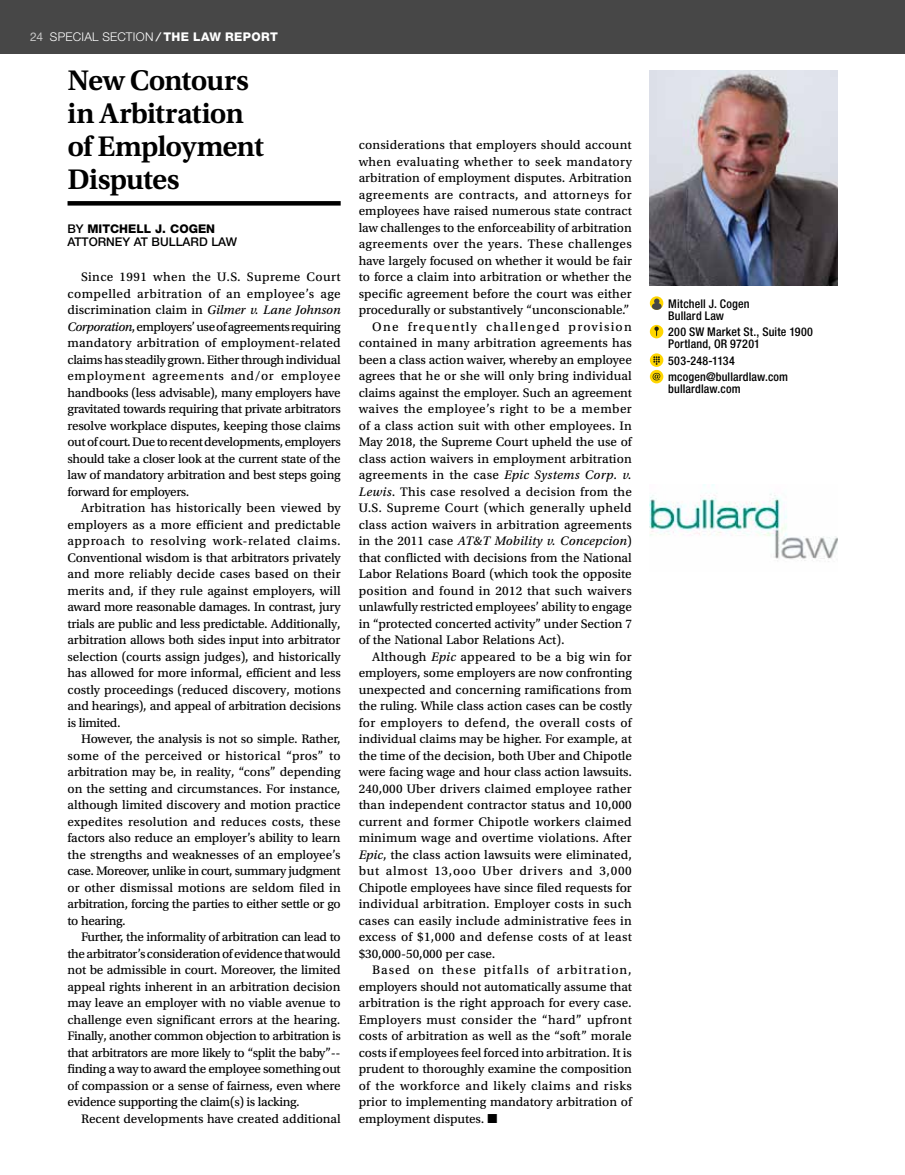
<style>
.page{position:relative;width:905px;height:1175px;background:#fff}
.page>*{position:absolute;margin:0;border:0;box-sizing:border-box;transform-origin:0 0}
.t1{font:30px/33px "Utopia Std Semibold Capt";letter-spacing:-.03em;color:#000}
.t2{font:13.05px/16.5px "Utopia Std Capt";color:#000;text-align:justify}
.t3{font:13.05px "Utopia Std Capt It";letter-spacing:.015em;color:#000}
.t4{font:500 condensed 12px/12px "Helvetica Neue LT Std";letter-spacing:.015em;color:#000}
.t5{font:500 12px/13.5px "Helvetica Neue LT Std";color:#000}
.t6{font:300 12px "Helvetica Neue LT Std";letter-spacing:.02em;color:#fff}
.t7{font:12px "Helvetica Neue LT Std";color:#c8c8c8}
.s1{font-weight:800}
.s2{font-family:"Utopia Std Capt It"}
.s3{font-family:"Utopia Std Capt"}
</style>
<div class="page">
<div style="left:0;top:0;width:904px;height:54px;background:#474747"></div>
<svg style="left:650px;top:296px;width:13px;height:14px"></svg>
<div style="left:652px;top:303px;width:9px;height:7px;background:#474747;border-radius:50%"></div>
<svg style="left:654px;top:298px;width:5px;height:6px"></svg>
<div style="left:650px;top:325px;width:13px;height:13px;background:#ffd600;border-radius:50%"></div>
<svg style="left:654px;top:326px;width:4px;height:10px"></svg>
<div style="left:650px;top:353px;width:13px;height:14px;background:#ffd600;border-radius:50%"></div>
<svg style="left:653px;top:356px;width:7px;height:9px"></svg>
<svg style="left:650px;top:370px;width:13px;height:13px"></svg>
<svg style="left:652px;top:373px;width:8px;height:7px"></svg>
<img style="left:650px;top:484px;width:187px;height:78px">
<img style="left:650px;top:70px;width:187px;height:215px">
<div style="left:68px;top:201px;width:272px;height:5px;background:#000"></div>
<p class="t6" style="left:50px;top:29px;width:229px">SPECIAL SECTION <span class="s1">⁄ THE LAW REPORT</span></p>
<h1 class="t1" style="left:68px;top:64px;width:198px">New Contours in Arbitration of Employment<br>Disputes</h1>
<p class="t5" style="left:68px;top:221px;width:171px">BY <span class="s1">MITCHELL J. COGEN<br></span>ATTORNEY AT BULLARD LAW</p>
<p class="t2" style="left:68px;top:269px;width:275px;text-indent:13px">Since 1991 when the U.S. Supreme Court compelled arbitration of an employee’s age discrimination claim in <span class="s2">Gilmer v. Lane Johnson Corporation</span>, employers’ use of agreements requiring mandatory arbitration of employment-related claims has steadily grown. Either through individual employment agreements and/or employee handbooks (less advisable), many employers have gravitated towards requiring that private arbitrators resolve workplace disputes, keeping those claims out of court. Due to recent developments, employers should take a closer look at the current state of the law of mandatory arbitration and best steps going forward for employers.</p>
<p class="t2" style="left:68px;top:500px;width:275px;text-indent:13px">Arbitration has historically been viewed by employers as a more efficient and predictable approach to resolving work-related claims.<br>Conventional wisdom is that arbitrators privately and more reliably decide cases based on their merits and, if they rule against employers, will award more reasonable damages. In contrast, jury trials are public and less predictable. Additionally, arbitration allows both sides input into arbitrator selection (courts assign judges), and historically has allowed for more informal, efficient and less costly proceedings (reduced discovery, motions and hearings), and appeal of arbitration decisions is limited.</p>
<p class="t2" style="left:68px;top:731px;width:275px;text-indent:13px">However, the analysis is not so simple. Rather, some of the perceived or historical “pros” to arbitration may be, in reality, “cons” depending on the setting and circumstances. For instance, although limited discovery and motion practice expedites resolution and reduces costs, these factors also reduce an employer’s ability to learn the strengths and weaknesses of an employee’s case. Moreover, unlike in court, summary judgment or other dismissal motions are seldom filed in arbitration, forcing the parties to either settle or go to hearing.</p>
<p class="t2" style="left:68px;top:929px;width:275px;text-indent:13px">Further, the informality of arbitration can lead to the arbitrator’s consideration of evidence that would not be admissible in court. Moreover, the limited appeal rights inherent in an arbitration decision may leave an employer with no viable avenue to challenge even significant errors at the hearing.<br>Finally, another common objection to arbitration is that arbitrators are more likely to “split the baby”-- finding a way to award the employee something out of compassion or a sense of fairness, even where evidence supporting the claim(s) is lacking.</p>
<p class="t2" style="left:81px;top:1110px;width:261px">Recent developments have created additional</p>
<p class="t7" style="left:30px;top:29px;width:15px">24</p>
<p class="t2" style="left:358px;top:137px;width:275px;text-align:right">considerations that employers should account when evaluating whether to seek mandatory arbitration of employment disputes. Arbitration agreements are contracts, and attorneys for employees have raised numerous state contract law challenges to the enforceability of arbitration agreements over the years. These challenges have largely focused on whether it would be fair to force a claim into arbitration or whether the specific agreement before the court was either procedurally or substantively “unconscionable.” One frequently challenged provision contained in many arbitration agreements has been a class action waiver, whereby an employee agrees that he or she will only bring individual claims against the employer. Such an agreement waives the employee’s right to be a member of a class action suit with other employees. In May 2018, the Supreme Court upheld the use of class action waivers in employment arbitration agreements in the case <span class="s2">Epic Systems Corp. v.<br>Lewis</span>. This case resolved a decision from the U.S. Supreme Court (which generally upheld class action waivers in arbitration agreements</p>
<p class="t3" style="left:358px;top:533px;width:275px"><span class="s3">in the 2011 case</span> AT&amp;T Mobility v. Concepcion<span class="s3">)</span></p>
<p class="t2" style="left:358px;top:549px;width:275px">that conflicted with decisions from the National Labor Relations Board (which took the opposite position and found in 2012 that such waivers unlawfully restricted employees’ ability to engage in “protected concerted activity” under Section 7 of the National Labor Relations Act).</p>
<p class="t2" style="left:358px;top:648px;width:275px;text-indent:13px">Although <span class="s2">Epic</span> appeared to be a big win for employers, some employers are now confronting unexpected and concerning ramifications from the ruling. While class action cases can be costly for employers to defend, the overall costs of individual claims may be higher. For example, at the time of the decision, both Uber and Chipotle were facing wage and hour class action lawsuits.<br>240,000 Uber drivers claimed employee rather than independent contractor status and 10,000 current and former Chipotle workers claimed minimum wage and overtime violations. After <span class="s2">Epic</span>, the class action lawsuits were eliminated, but almost 13,ooo Uber drivers and 3,000<br>Chipotle employees have since filed requests for individual arbitration. Employer costs in such cases can easily include administrative fees in excess of $1,000 and defense costs of at least $30,000-50,000 per case.</p>
<p class="t2" style="left:358px;top:962px;width:275px;text-indent:13px">Based on these pitfalls of arbitration, employers should not automatically assume that arbitration is the right approach for every case.<br>Employers must consider the “hard” upfront costs of arbitration as well as the “soft” morale costs if employees feel forced into arbitration. It is prudent to thoroughly examine the composition of the workforce and likely claims and risks prior to implementing mandatory arbitration of employment disputes. ■</p>
<p class="t4" style="left:668px;top:297px;width:83px">Mitchell J. Cogen<br>Bullard Law</p>
<p class="t4" style="left:668px;top:326px;width:146px">200 SW Market St., Suite 1900<br>Portland, OR 97201</p>
<p class="t4" style="left:668px;top:352px;width:121px;line-height:16.5px">503-248-1134 mcogen@bullardlaw.com</p>
<p class="t4" style="left:668px;top:383px;width:74px">bullardlaw.com</p>
</div>
